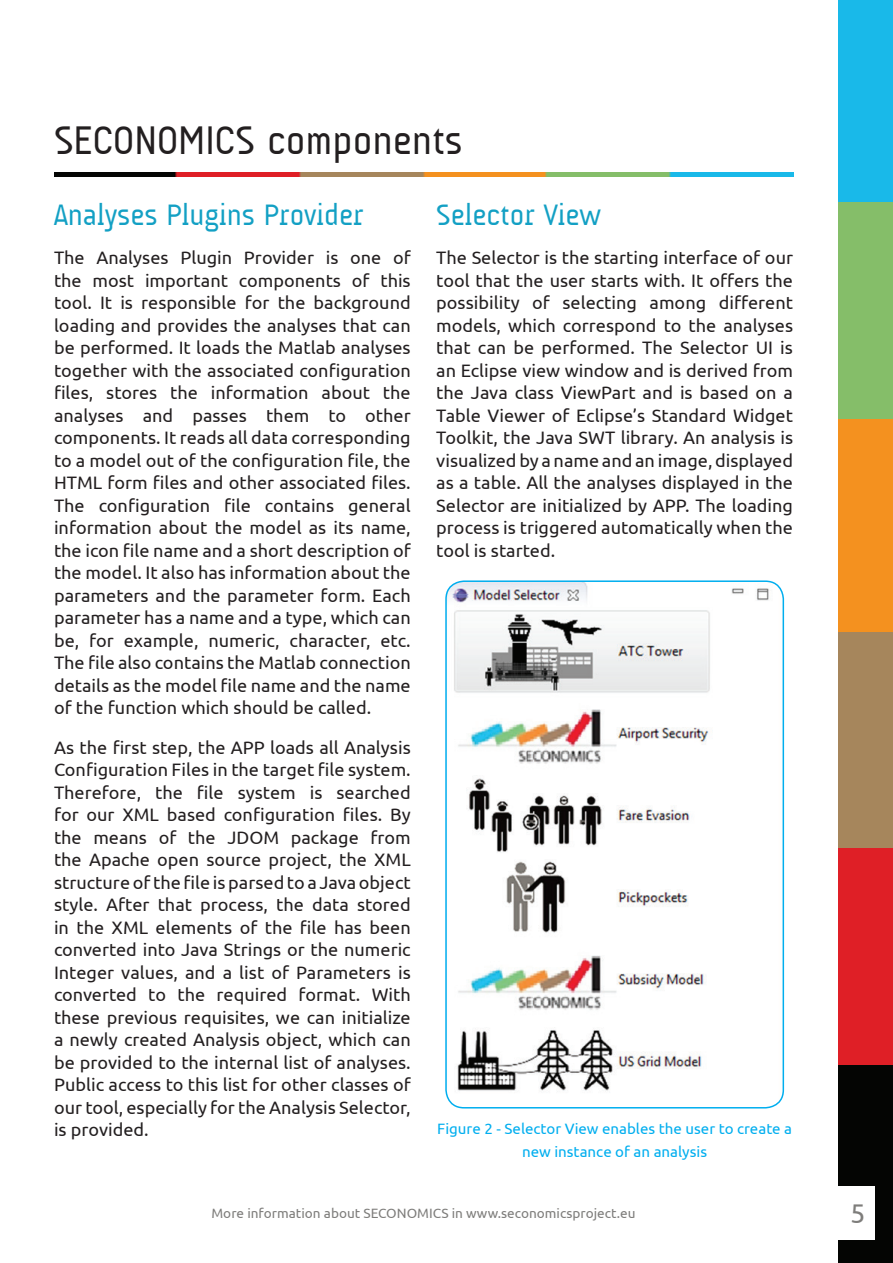
<style>
.page{position:relative;width:893px;height:1263px;background:#fff}
.page>*{position:absolute;margin:0;border:0;box-sizing:border-box;transform-origin:0 0}
.t1{font:40.5px "A Udimat";color:#231f20}
.t2{font:30px "A Udimat";color:#13a0c4}
.t3{font:27px "Ubuntu";color:#7e7d7b}
.t4{font:18px/22.5px "Ubuntu";color:#231f20;text-align:justify}
.t5{font:15px/22.5px "Ubuntu";color:#00aeef;text-align:center}
.t6{font:13.5px "Ubuntu";color:#7e7d7b}
</style>
<div class="page">
<img style="left:839px;top:0;width:54px;height:1263px">
<div style="left:804px;top:1186px;width:71px;height:54px;background:#fff"></div>
<img style="left:54px;top:172px;width:739px;height:4px">
<img style="left:446px;top:581px;width:337px;height:527px">
<div style="left:445px;top:580px;width:339px;height:528px;border:2px solid #00aeef;border-radius:18px"></div>
<h1 class="t1" style="left:54px;top:117px;width:410px">SECONOMICS components</h1>
<h2 class="t2" style="left:54px;top:198px;width:311px">Analyses Plugins Provider</h2>
<p class="t4" style="left:54px;top:246px;width:358px">The Analyses Plugin Provider is one of the most important components of this tool. It is responsible for the background loading and provides the analyses that can be performed. It loads the Matlab analyses together with the associated configuration files, stores the information about the analyses and passes them to other components. It reads all data corresponding to a model out of the configuration file, the HTML form files and other associated files.<br>The configuration file contains general information about the model as its name, the icon file name and a short description of the model. It also has information about the parameters and the parameter form. Each parameter has a name and a type, which can be, for example, numeric, character, etc.<br>The file also contains the Matlab connection details as the model file name and the name of the function which should be called.</p>
<p class="t4" style="left:54px;top:736px;width:358px">As the first step, the APP loads all Analysis Configuration Files in the target file system.<br>Therefore, the file system is searched for our XML based configuration files. By the means of the JDOM package from the Apache open source project, the XML structure of the file is parsed to a Java object style. After that process, the data stored in the XML elements of the file has been converted into Java Strings or the numeric Integer values, and a list of Parameters is converted to the required format. With these previous requisites, we can initialize a newly created Analysis object, which can be provided to the internal list of analyses.<br>Public access to this list for other classes of our tool, especially for the Analysis Selector, is provided.</p>
<h2 class="t2" style="left:436px;top:198px;width:166px">Selector View</h2>
<p class="t4" style="left:436px;top:246px;width:358px">The Selector is the starting interface of our tool that the user starts with. It offers the possibility of selecting among different models, which correspond to the analyses that can be performed. The Selector UI is an Eclipse view window and is derived from the Java class ViewPart and is based on a Table Viewer of Eclipse’s Standard Widget Toolkit, the Java SWT library. An analysis is visualized by a name and an image, displayed as a table. All the analyses displayed in the Selector are initialized by APP. The loading process is triggered automatically when the tool is started.</p>
<p class="t5" style="left:437px;top:1117px;width:356px">Figure 2 - Selector View enables the user to create a new instance of an analysis</p>
<p class="t6" style="left:211px;top:1205px;width:426px">More information about SECONOMICS in www.seconomicsproject.eu</p>
<h3 class="t3" style="left:850px;top:1197px;width:17px">5</h3>
</div>
